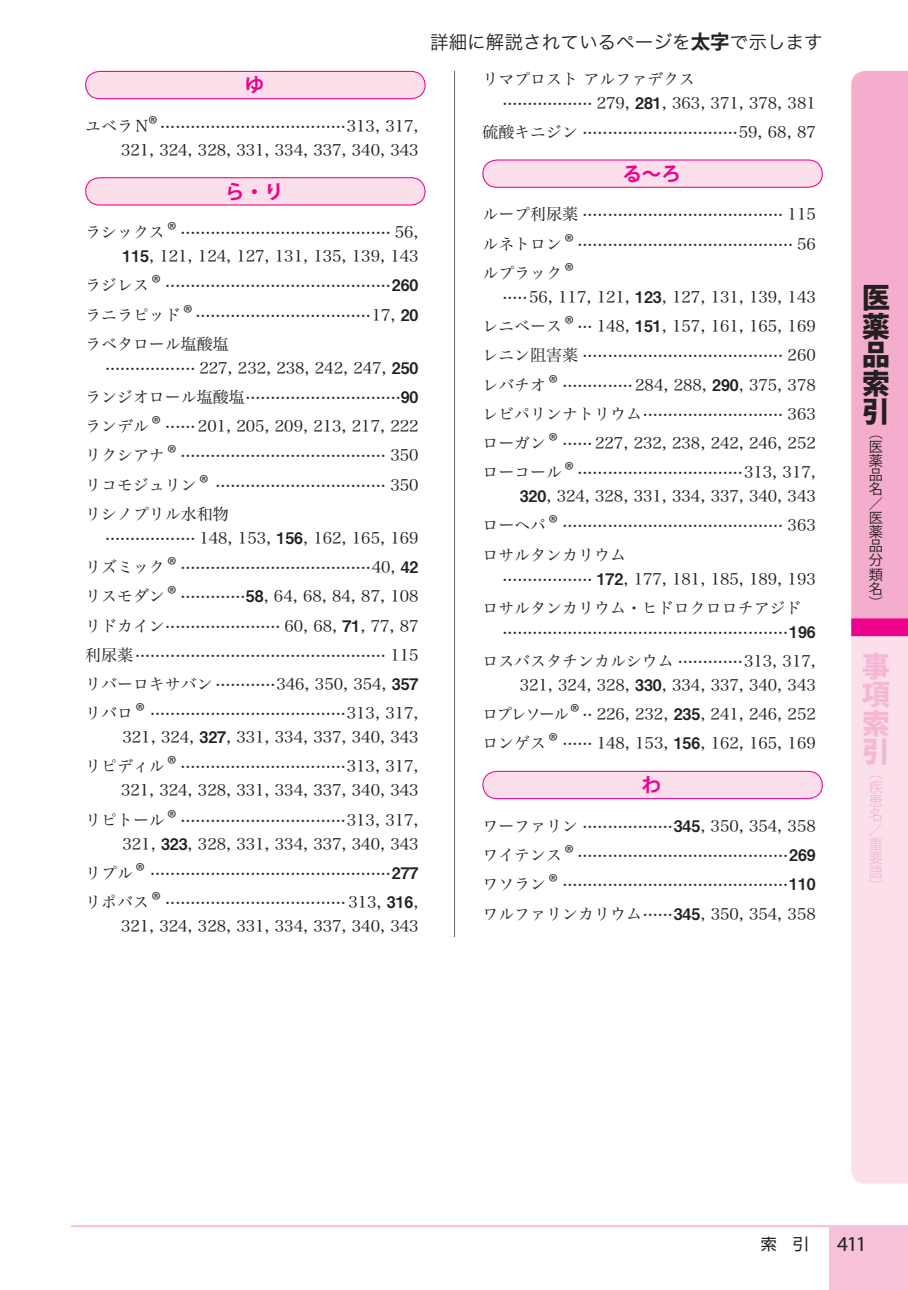
<style>
.page{position:relative;width:908px;height:1290px;background:#fff}
.page>*{position:absolute;margin:0;border:0;box-sizing:border-box;transform-origin:0 0}
.t1{font:800 28.25px/28.2px "Koz Go Pro";color:#231f20;text-align:justify}
.t2{font:800 28.25px/28.2px "Koz Go Pro";color:#f6b7d4;text-align:justify}
.t3{font:21.25px "Myriad Pro";color:#231f20}
.t4{font:700 19.5px "Koz Go Pro";color:#ed028c}
.t5{font:18.5px "Hira Kaku Pro W3";color:#231f20}
.t6{font:16px/29.2px "Hira Min Pro W3";color:#231f20;text-align:justify}
.t7{font:16px "Shin Go Pro";color:#231f20}
.t8{font:14.25px/14.2px "Koz Go Pro";color:#231f20;text-align:justify}
.t9{font:14.25px/14.2px "Koz Go Pro";color:#f6b7d4;text-align:justify}
.s1{font-family:"Koz Go Pro";font-size:20.75px}
.s2{font-family:"Midashi Go Pro MB31"}
.s3{font-family:"Koz Go Pro";font-weight:700;font-size:19.5px}
</style>
<div class="page">
<svg style="left:851px;top:71px;width:56px;height:1112px;background:#f8c6dc"></svg>
<div style="left:850px;top:618px;width:57px;height:18px;background:#ed028c"></div>
<div style="left:829px;top:1226px;width:78px;height:64px;background:#f7c1d9"></div>
<hr style="left:71px;top:1225px;width:836px;height:2px;background:#f7c1d9">
<hr style="left:454px;top:71px;width:1px;height:1112px;background:#6c6d70">
<div style="left:482px;top:160px;width:340px;height:27px;background:#fbdfeb;border-radius:14px"></div>
<div style="left:482px;top:159px;width:340px;height:29px;border:1px solid #ed028c;border-radius:14px"></div>
<div style="left:482px;top:771px;width:340px;height:27px;background:#fbdfeb;border-radius:14px"></div>
<div style="left:482px;top:771px;width:340px;height:28px;border:1px solid #ed028c;border-radius:14px"></div>
<div style="left:86px;top:71px;width:339px;height:28px;background:#fbdfeb;border-radius:14px"></div>
<div style="left:85px;top:71px;width:340px;height:28px;border:1px solid #ed028c;border-radius:14px"></div>
<div style="left:86px;top:178px;width:339px;height:27px;background:#fbdfeb;border-radius:14px"></div>
<div style="left:85px;top:177px;width:340px;height:29px;border:1px solid #ed028c;border-radius:14px"></div>
<div style="left:85px;top:937px;width:721px;height:246px;background:#fff"></div>
<p class="t4" style="left:244px;top:73px;width:21px">ゆ</p>
<p class="t6" style="left:85px;top:112px;width:335px;line-height:24px;text-align:right">ユベラN<span class="s1">®</span> ·····································313, 317,<br>321, 324, 328, 331, 334, 337, 340, 343</p>
<p class="t4" style="left:225px;top:179px;width:60px">ら・り</p>
<p class="t6" style="left:85px;top:219px;width:335px;line-height:24px;text-align:right">ラシックス<span class="s1">®</span> ·········································· 56,<br><span class="s2">115</span>, 121, 124, 127, 131, 135, 139, 143</p>
<p class="t6" style="left:85px;top:269px;width:335px">ラジレス<span class="s1">®</span> ·············································<span class="s2">260</span>ラニラピッド<span class="s1">®</span> ···································17, <span class="s2">20</span>ラベタロール塩酸塩</p>
<p class="t6" style="left:85px;top:352px;width:335px;text-indent:20px">·················· 227, 232, 238, 242, 247, <span class="s2">250</span>ランジオロール塩酸塩·······························<span class="s2">90</span>ランデル<span class="s1">®</span> ······ 201, 205, 209, 213, 217, 222リクシアナ<span class="s1">®</span> ········································· 350リコモジュリン<span class="s1">®</span> ·································· 350リシノプリル水和物</p>
<p class="t6" style="left:85px;top:522px;width:335px;text-indent:20px">·················· 148, 153, <span class="s2">156</span>, 162, 165, 169リズミック<span class="s1">®</span> ······································40, <span class="s2">42</span>リスモダン<span class="s1">®</span> ·············<span class="s2">58</span>, 64, 68, 84, 87, 108リドカイン······················· 60, 68, <span class="s2">71</span>, 77, 87利尿薬·················································· 115リバーロキサバン ············346, 350, 354, <span class="s2">357</span>リバロ<span class="s1">®</span> ·······································313, 317,</p>
<p class="t6" style="left:85px;top:721px;width:335px;text-align:right">321, 324, <span class="s2">327</span>, 331, 334, 337, 340, 343<br>リピディル<span class="s1">®</span> ·································313, 317,</p>
<p class="t6" style="left:85px;top:774px;width:335px;text-align:right">321, 324, 328, 331, 334, 337, 340, 343<br>リピトール<span class="s1">®</span> ·································313, 317,</p>
<p class="t6" style="left:85px;top:827px;width:335px;text-indent:37px">321, <span class="s2">323</span>, 328, 331, 334, 337, 340, 343リプル<span class="s1">®</span> ················································<span class="s2">277</span>リポバス<span class="s1">®</span> ···································· 313, <span class="s2">316</span>,</p>
<p class="t6" style="left:121px;top:910px;width:299px">321, 324, 328, 331, 334, 337, 340, 343</p>
<p class="t5" style="left:430px;top:25px;width:394px">詳細に解説されているページを<span class="s3">太字</span>で示します</p>
<p class="t6" style="left:502px;top:65px;width:315px;line-height:24px;text-indent:-20px">リマプロスト アルファデクス<br>·················· 279, <span class="s2">281</span>, 363, 371, 378, 381</p>
<p class="t6" style="left:482px;top:116px;width:335px">硫酸キニジン ·······························59, 68, 87</p>
<p class="t4" style="left:622px;top:161px;width:60px">る〜ろ</p>
<p class="t6" style="left:482px;top:198px;width:335px">ループ利尿薬 ········································ 115ルネトロン<span class="s1">®</span> ··········································· 56ルプラック<span class="s1">®</span></p>
<p class="t6" style="left:482px;top:281px;width:335px;text-indent:20px">·····56, 117, 121, <span class="s2">123</span>, 127, 131, 139, 143レニベース<span class="s1">®</span> ··· 148, <span class="s2">151</span>, 157, 161, 165, 169レニン阻害薬 ········································ 260レバチオ<span class="s1">®</span> ·············· 284, 288, <span class="s2">290</span>, 375, 378レビパリンナトリウム···························· 363ローガン<span class="s1">®</span> ······ 227, 232, 238, 242, 246, 252ローコール<span class="s1">®</span> ·································313, 317,</p>
<p class="t6" style="left:482px;top:480px;width:335px;text-indent:37px"><span class="s2">320</span>, 324, 328, 331, 334, 337, 340, 343ローヘパ<span class="s1">®</span> ············································ 363ロサルタンカリウム</p>
<p class="t6" style="left:482px;top:562px;width:335px;text-indent:20px">·················· <span class="s2">172</span>, 177, 181, 185, 189, 193ロサルタンカリウム・ヒドロクロロチアジド</p>
<p class="t6" style="left:482px;top:616px;width:335px;text-align:right">·························································<span class="s2">196<br></span>ロスバスタチンカルシウム ·············313, 317,</p>
<p class="t6" style="left:482px;top:669px;width:335px;text-indent:37px">321, 324, 328, <span class="s2">330</span>, 334, 337, 340, 343ロプレソール<span class="s1">®</span> ·· 226, 232, <span class="s2">235</span>, 241, 246, 252ロンゲス<span class="s1">®</span> ······ 148, 153, <span class="s2">156</span>, 162, 165, 169</p>
<p class="t4" style="left:641px;top:772px;width:21px">わ</p>
<p class="t6" style="left:482px;top:810px;width:335px">ワーファリン ··················<span class="s2">345</span>, 350, 354, 358ワイテンス<span class="s1">®</span> ··········································<span class="s2">269</span>ワソラン<span class="s1">®</span> ·············································<span class="s2">110</span>ワルファリンカリウム······<span class="s2">345</span>, 350, 354, 358</p>
<h1 class="t1" style="left:861px;top:286px;width:29px">医薬品索引</h1>
<p class="t8" style="left:868px;top:426px;width:15px">（医薬品名／医薬品分類名）</p>
<h1 class="t2" style="left:861px;top:654px;width:30px">事項索引</h1>
<p class="t9" style="left:868px;top:766px;width:15px">（疾患名</p>
<p class="t9" style="left:868px;top:837px;width:15px">重要語）</p>
<p class="t7" style="left:760px;top:1231px;width:49px">索　引</p>
<h2 class="t3" style="left:836px;top:1231px;width:31px">411</h2>
</div>
